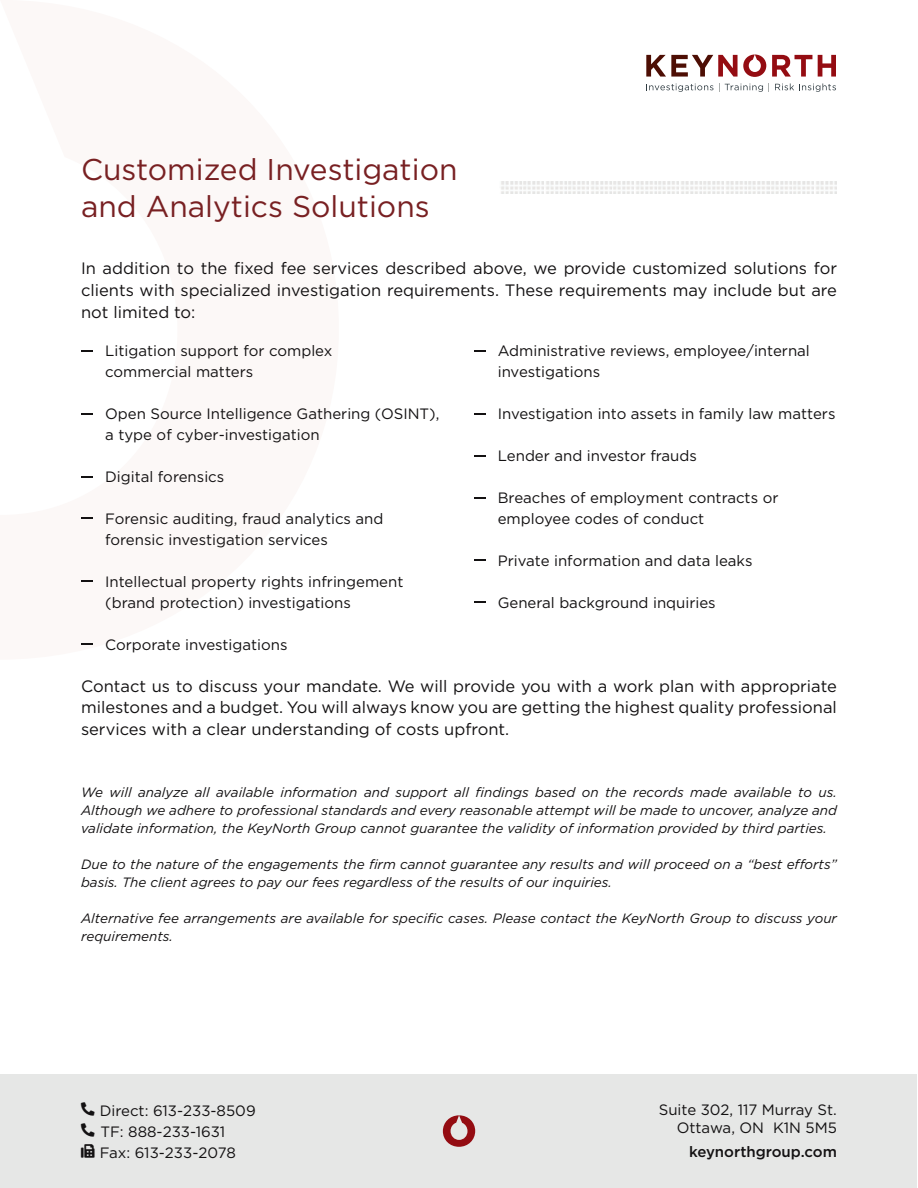
<style>
.page{position:relative;width:918px;height:1188px;background:#fff}
.page>*{position:absolute;margin:0;border:0;box-sizing:border-box;transform-origin:0 0}
.t1{font:30px/37.5px "Gotham Pro";color:#782022}
.t2{font:16.5px/21.8px "Gotham Pro";color:#131112;text-align:justify}
.t3{font:15px/21px "Gotham Pro";color:#131112}
.t4{font:500 15px "Gotham Pro";color:#131112}
.t5{font:italic 13.5px/18px "Gotham Pro";color:#131112}
</style>
<div class="page">
<div style="left:1px;top:1074px;width:916px;height:114px;background:#e6e7e6"></div>
<svg style="left:772px;top:55px;width:40px;height:22px"></svg>
<svg style="left:818px;top:55px;width:18px;height:22px"></svg>
<svg style="left:646px;top:54px;width:120px;height:23px"></svg>
<svg style="left:646px;top:84px;width:67px;height:8px"></svg>
<svg style="left:719px;top:83px;width:44px;height:9px"></svg>
<svg style="left:775px;top:83px;width:61px;height:9px"></svg>
<svg style="left:443px;top:1115px;width:32px;height:32px"></svg>
<img style="left:501px;top:182px;width:336px;height:12px">
<svg style="left:474px;top:350px;width:12px;height:2px"></svg>
<svg style="left:474px;top:497px;width:12px;height:1px"></svg>
<svg style="left:81px;top:518px;width:12px;height:1px"></svg>
<svg style="left:474px;top:602px;width:12px;height:1px"></svg>
<svg style="left:474px;top:413px;width:12px;height:2px"></svg>
<svg style="left:474px;top:560px;width:12px;height:1px"></svg>
<svg style="left:474px;top:455px;width:12px;height:1px"></svg>
<svg style="left:81px;top:476px;width:12px;height:1px"></svg>
<svg style="left:81px;top:350px;width:12px;height:1px"></svg>
<svg style="left:81px;top:413px;width:12px;height:1px"></svg>
<svg style="left:81px;top:581px;width:12px;height:1px"></svg>
<svg style="left:81px;top:644px;width:12px;height:1px"></svg>
<h1 class="t1" style="left:81px;top:150px;width:378px">Customized Investigation and Analytics Solutions</h1>
<p class="t2" style="left:81px;top:258px;width:758px">In addition to the fixed fee services described above, we provide customized solutions for clients with specialized investigation requirements. These requirements may include but are not limited to:</p>
<p class="t3" style="left:105px;top:340px;width:229px">Litigation support for complex commercial matters</p>
<p class="t3" style="left:105px;top:403px;width:336px">Open Source Intelligence Gathering (OSINT), a type of cyber-investigation</p>
<p class="t3" style="left:105px;top:466px;width:121px">Digital forensics</p>
<p class="t3" style="left:105px;top:508px;width:280px">Forensic auditing, fraud analytics and forensic investigation services</p>
<p class="t3" style="left:105px;top:571px;width:300px">Intellectual property rights infringement (brand protection) investigations</p>
<p class="t3" style="left:105px;top:634px;width:184px">Corporate investigations</p>
<p class="t3" style="left:498px;top:340px;width:314px">Administrative reviews, employee/internal investigations</p>
<p class="t3" style="left:498px;top:403px;width:339px">Investigation into assets in family law matters</p>
<p class="t3" style="left:498px;top:445px;width:201px">Lender and investor frauds</p>
<p class="t3" style="left:498px;top:487px;width:282px">Breaches of employment contracts or employee codes of conduct</p>
<p class="t3" style="left:498px;top:550px;width:256px">Private information and data leaks</p>
<p class="t3" style="left:498px;top:592px;width:219px">General background inquiries</p>
<p class="t2" style="left:81px;top:675px;width:758px">Contact us to discuss your mandate. We will provide you with a work plan with appropriate milestones and a budget. You will always know you are getting the highest quality professional services with a clear understanding of costs upfront.</p>
<p class="t5" style="left:81px;top:783px;width:758px;text-align:justify">We will analyze all available information and support all findings based on the records made available to us.<br>Although we adhere to professional standards and every reasonable attempt will be made to uncover, analyze and validate information, the KeyNorth Group cannot guarantee the validity of information provided by third parties.</p>
<p class="t5" style="left:81px;top:855px;width:757px">Due to the nature of the engagements the firm cannot guarantee any results and will proceed on a “best efforts” basis. The client agrees to pay our fees regardless of the results of our inquiries.</p>
<p class="t5" style="left:81px;top:909px;width:758px">Alternative fee arrangements are available for specific cases. Please contact the KeyNorth Group to discuss your requirements.</p>
<p class="t3" style="left:100px;top:1100px;width:157px">Direct: 613-233-8509<br>TF: 888-233-1631<br>Fax: 613-233-2078</p>
<p class="t3" style="left:659px;top:1101px;width:180px;line-height:18px;text-align:right">Suite 302, 117 Murray St.<br>Ottawa, ON K1N 5M5</p>
<p class="t4" style="left:689px;top:1143px;width:149px">keynorthgroup.com</p>
</div>
